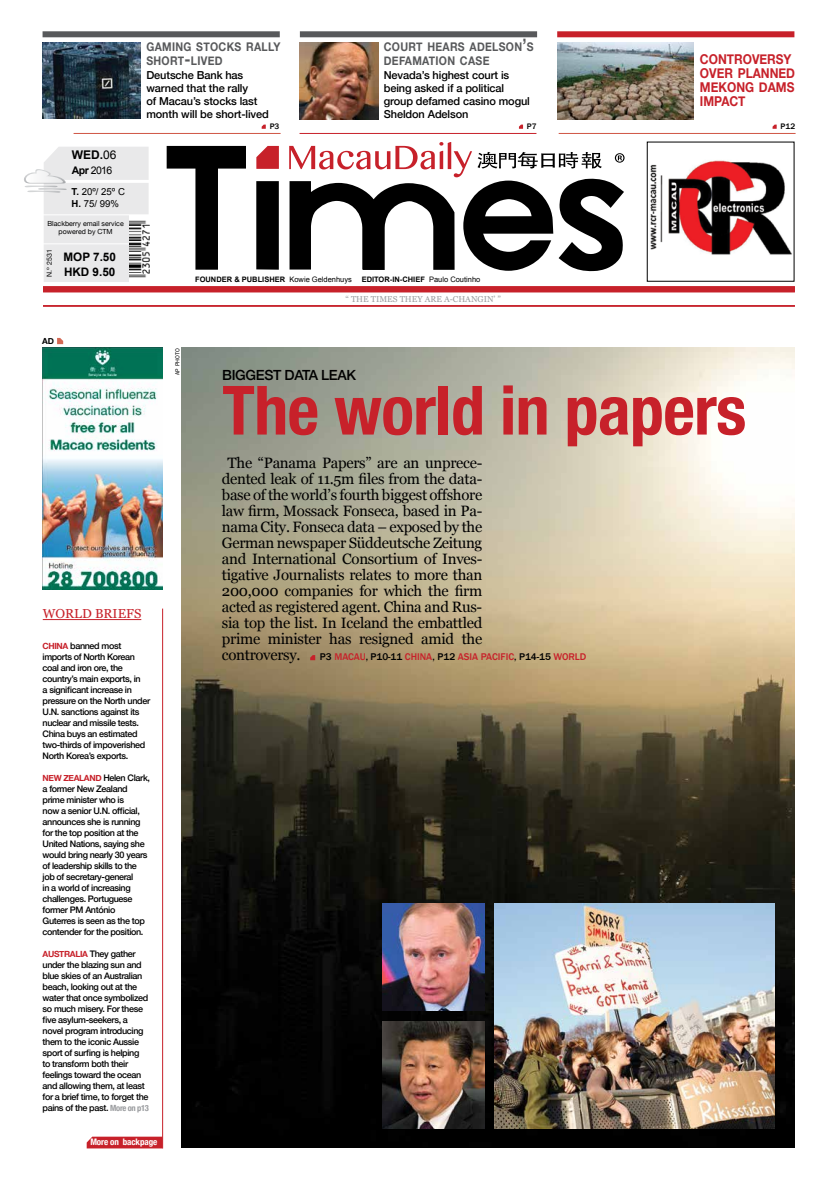
<style>
.page{position:relative;width:837px;height:1191px;background:#fff}
.page>*{position:absolute;margin:0;border:0;box-sizing:border-box;transform-origin:0 0}
.t1{font:700 condensed 68px "Helvetica Neue";letter-spacing:-.01em;color:#c7212a}
.t2{font:15px/16px "Georgia";letter-spacing:-.02em;color:#000;text-align:justify}
.t3{font:500 14px "Helvetica Neue";letter-spacing:-.025em;color:#000}
.t4{font:700 13.6px/14px "Helvetica Neue";color:#c7212a;scale:.88 1}
.t5{font:13px "Georgia";color:#c7212a}
.t6{font:700 12px/14px "Helvetica Neue";letter-spacing:.03em;color:#58595b;scale:.88 1}
.t7{font:700 12px "Arial";color:#000}
.t8{font:700 11.7px/15.3px "Arial";color:#000}
.t9{font:500 11px/13px "Helvetica Neue";letter-spacing:-.01em;color:#000}
.t10{font:10.5px "Arial";color:#000}
.t11{font:500 10px "Franklin Gothic";color:#c7212a}
.t12{font:9.6px/12.1px "Arial";color:#000}
.t13{font:500 9px/11px "Helvetica Neue";letter-spacing:-.04em;color:#000}
.t14{font:700 condensed 9px "Helvetica Neue";letter-spacing:-.01em;color:#fff}
.t15{font:8.5px "Georgia";color:#999b9e}
.t16{font:700 8.5px "Helvetica Neue";letter-spacing:-.04em;color:#c7212a}
.t17{font:700 8.4px "Helvetica Neue";color:#000}
.t18{font:500 8.2px "Franklin Gothic";color:#000}
.t19{font:700 7.5px "Arial";color:#000}
.t20{font:7px/8px "Helvetica Neue";color:#000;text-align:center}
.t21{font:6px "Franklin Gothic";letter-spacing:.025em;color:#000}
.s1{font-weight:400}
.s2{font-weight:700}
.s3{font-size:17.1px}
.s4{font-weight:700;font-size:8.5px;color:#c7212a}
.s5{font-weight:700;font-stretch:condensed;font-size:8.5px;color:#999b9e}
.s6{color:#000}
</style>
<div class="page">
<svg style="left:167px;top:146px;width:79px;height:124px"></svg>
<svg style="left:256px;top:181px;width:23px;height:89px;background:#060606"></svg>
<svg style="left:289px;top:142px;width:335px;height:129px"></svg>
<svg style="left:256px;top:146px;width:23px;height:23px"></svg>
<div style="left:43px;top:286px;width:751px;height:6px;background:#c7212a"></div>
<hr style="left:43px;top:305px;width:751px;height:1px;background:#c7212a">
<img style="left:148px;top:224px;width:1px;height:50px">
<div style="left:300px;top:31px;width:237px;height:6px;background:#58595b"></div>
<div style="left:557px;top:31px;width:237px;height:6px;background:#c7212a"></div>
<div style="left:43px;top:31px;width:237px;height:6px;background:#58595b"></div>
<hr style="left:299px;top:133px;width:237px;height:1px;background:#c7212a">
<hr style="left:558px;top:133px;width:237px;height:1px;background:#d05544">
<hr style="left:74px;top:133px;width:206px;height:1px;background:#d05544">
<img style="left:181px;top:348px;width:612px;height:799px">
<img style="left:42px;top:348px;width:121px;height:242px">
<svg style="left:57px;top:338px;width:6px;height:6px"></svg>
<svg style="left:772px;top:125px;width:4px;height:4px"></svg>
<img style="left:43px;top:42px;width:98px;height:76px">
<img style="left:299px;top:42px;width:79px;height:77px">
<svg style="left:518px;top:125px;width:5px;height:4px"></svg>
<svg style="left:261px;top:125px;width:5px;height:4px"></svg>
<img style="left:650px;top:160px;width:141px;height:95px">
<hr style="left:162px;top:608px;width:1px;height:540px;background:#c7212a">
<hr style="left:43px;top:619px;width:98px;height:1px;background:#c7212a">
<svg style="left:87px;top:1136px;width:75px;height:12px"></svg>
<svg style="left:310px;top:655px;width:5px;height:5px"></svg>
<svg style="left:24px;top:147px;width:124px;height:135px"></svg>
<img style="left:557px;top:42px;width:136px;height:77px">
<img style="left:494px;top:904px;width:280px;height:224px">
<img style="left:382px;top:1021px;width:102px;height:107px">
<img style="left:382px;top:904px;width:102px;height:107px">
<h3 class="t7" style="left:72px;top:147px;width:46px">WED.<span class="s1">06</span></h3>
<p class="t10" style="left:72px;top:163px;width:42px"><span class="s2">APR</span> 2016</p>
<p class="t12" style="left:72px;top:186px;width:55px"><span class="s2">T.</span> 20º/ 25º C<br><span class="s2">H.</span> 75/ 99%</p>
<p class="t20" style="left:47px;top:220px;width:78px">Blackberry email service powered by CTM</p>
<p class="t20" style="left:46px;top:277px;width:29px;rotate:-90deg">N.º 2531</p>
<p class="t8" style="left:63px;top:249px;width:54px">MOP 7.50<br>HKD 9.50</p>
<p class="t17" style="left:42px;top:334px;width:13px">AD</p>
<h3 class="t6" style="left:146px;top:40px;width:154px">GAMING STOCKS RALLY<br>SHORT<span class="s3">-</span>LIVED</h3>
<h3 class="t6" style="left:383px;top:40px;width:172px">COURT HEARS ADELSON<span class="s3">’</span>S<br>DEFAMATION CASE</h3>
<p class="t9" style="left:146px;top:68px;width:124px">Deutsche Bank has warned that the rally<br>of Macau’s stocks last month will be short-lived</p>
<p class="t9" style="left:383px;top:68px;width:148px">Nevada’s highest court is being asked if a political group defamed casino mogul<br>Sheldon Adelson</p>
<p class="t18" style="left:269px;top:121px;width:11px">P3</p>
<p class="t18" style="left:526px;top:121px;width:11px">P7</p>
<p class="t19" style="left:195px;top:274px;width:158px">FOUNDER &amp; PUBLISHER <span class="s1">Kowie Geldenhuys</span></p>
<p class="t19" style="left:361px;top:274px;width:120px">EDITOR-IN-CHIEF <span class="s1">Paulo Coutinho</span></p>
<p class="t15" style="left:345px;top:293px;width:157px">“ THE TIMES THEY ARE A-CHANGIN’ ”</p>
<h3 class="t4" style="left:699px;top:52px;width:110px">CONTROVERSY<br>OVER PLANNED<br>MEKONG DAMS<br>IMPACT</h3>
<p class="t18" style="left:780px;top:121px;width:16px">P12</p>
<p class="t21" style="left:174px;top:375px;width:28px;rotate:-90deg">ap photo</p>
<h3 class="t5" style="left:43px;top:604px;width:100px">WORLD BRIEFS</h3>
<p class="t13" style="left:43px;top:640px;width:109px"><span class="s4">CHINA</span> banned most imports of North Korean coal and iron ore, the country’s main exports, in<br>a significant increase in pressure on the North under<br>U.N. sanctions against its nuclear and missile tests.<br>China buys an estimated two-thirds of impoverished<br>North Korea’s exports.</p>
<p class="t13" style="left:43px;top:772px;width:109px"><span class="s4">NEW ZEALAND</span> Helen Clark, a former New Zealand prime minister who is<br>now a senior U.N. official, announces she is running for the top position at the<br>United Nations, saying she would bring nearly 30 years of leadership skills to the job of secretary-general<br>in a world of increasing challenges. Portuguese former PM António<br>Guterres is seen as the top contender for the position.</p>
<p class="t16" style="left:43px;top:947px;width:33px">AUSTRALIA</p>
<p class="t13" style="left:43px;top:948px;width:108px;text-indent:47px">They gather under the blazing sun and blue skies of an Australian beach, looking out at the water that once symbolized so much misery. For these five asylum-seekers, a novel program introducing them to the iconic Aussie sport of surfing is helping to transform both their feelings toward the ocean and allowing them, at least for a brief time, to forget the pains of the past. <span class="s5">More on p13</span></p>
<p class="t14" style="left:90px;top:1134px;width:68px">More on backpage</p>
<h3 class="t3" style="left:222px;top:363px;width:72px">Biggest data</h3>
<h3 class="t3" style="left:321px;top:363px;width:27px">leak</h3>
<h1 class="t1" style="left:222px;top:354px;width:525px">The world in papers</h1>
<p class="t2" style="left:222px;top:454px;width:262px;text-indent:6px">The “Panama Papers” are an unprece&shy;dented leak of 11.5m files from the data&shy;base of the world’s fourth biggest offshore law firm, Mossack Fonseca, based in Pa&shy;nama City. Fonseca data – exposed by the German newspaper Süddeutsche Zeitung and International Consortium of Inves&shy;tigative Journalists relates to more than 200,000 companies for which the firm acted as registered agent. China and Rus&shy;sia top the list. In Iceland the embattled prime minister has resigned amid the controversy.</p>
<p class="t11" style="left:320px;top:650px;width:268px"><span class="s6">P3</span> MACAU<span class="s6">, P10-11</span> CHINA<span class="s6">, P12</span> ASIA PACIFIC<span class="s6">, P14-15</span> WORLD</p>
</div>
